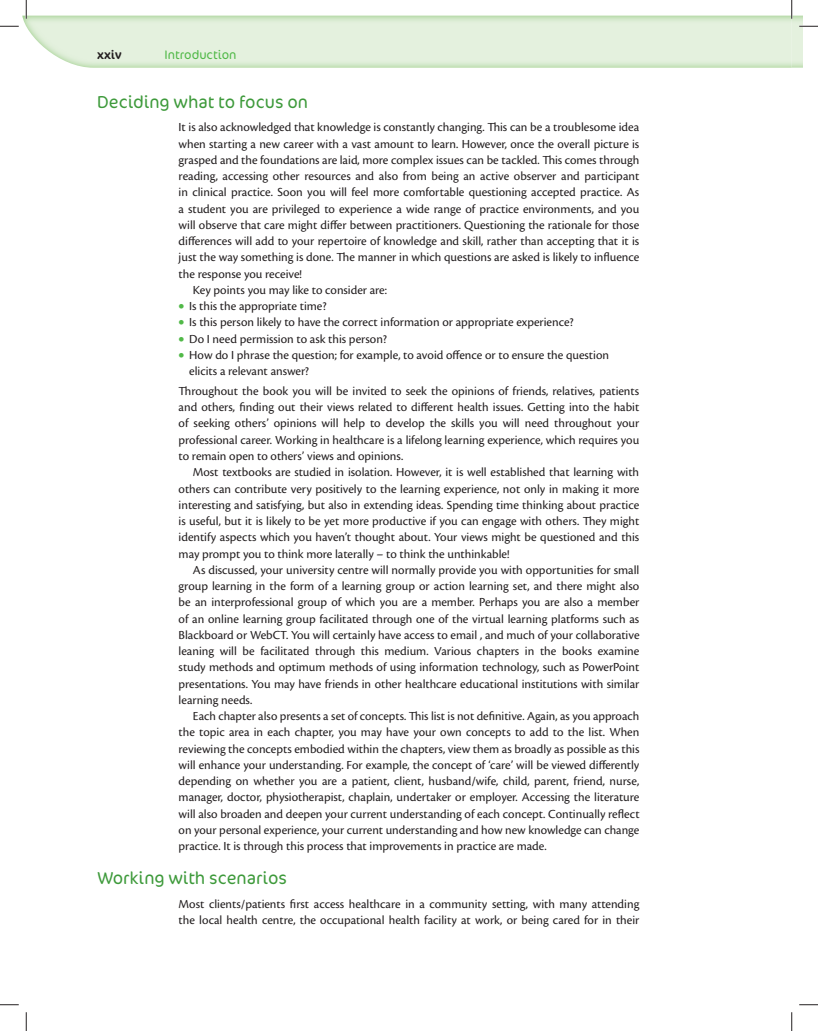
<style>
.page{position:relative;width:818px;height:1031px;background:#fff}
.page>*{position:absolute;margin:0;border:0;box-sizing:border-box;transform-origin:0 0}
.t1{font:300 17.5px "Cocon OT";color:#3e9a3b}
.t2{font:12.75px/16.2px "Cronos Pro";color:#231f20;text-align:justify}
.t3{font:300 12.5px "Cocon OT";color:#51b948}
.t4{font:12.5px "Cocon OT";color:#231f20}
.s1{color:#51b948}
</style>
<div class="page">
<svg style="left:0;top:25px;width:19px;height:2px"></svg>
<svg style="left:799px;top:25px;width:19px;height:2px"></svg>
<svg style="left:0;top:1004px;width:19px;height:1px"></svg>
<svg style="left:799px;top:1004px;width:19px;height:1px"></svg>
<svg style="left:25px;top:0;width:2px;height:19px"></svg>
<svg style="left:25px;top:1012px;width:2px;height:18px"></svg>
<svg style="left:791px;top:0;width:1px;height:19px"></svg>
<svg style="left:791px;top:1012px;width:1px;height:18px"></svg>
<p class="t4" style="left:97px;top:50px;width:26px">xxiv</p>
<p class="t3" style="left:164px;top:50px;width:74px">Introduction</p>
<h1 class="t1" style="left:97px;top:95px;width:212px">Deciding what to focus on</h1>
<p class="t2" style="left:179px;top:120px;width:462px">It is also acknowledged that knowledge is constantly changing. This can be a troublesome idea</p>
<p class="t2" style="left:179px;top:136px;width:462px">when starting a new career with a vast amount to learn. However, once the overall picture is</p>
<p class="t2" style="left:179px;top:153px;width:462px">grasped and the foundations are laid, more complex issues can be tackled. This comes through</p>
<p class="t2" style="left:179px;top:169px;width:462px">reading, accessing other resources and also from being an active observer and participant</p>
<p class="t2" style="left:179px;top:185px;width:462px">in clinical practice. Soon you will feel more comfortable questioning accepted practice. As</p>
<p class="t2" style="left:179px;top:201px;width:462px">a student you are privileged to experience a wide range of practice environments, and you</p>
<p class="t2" style="left:179px;top:218px;width:462px">will observe that care might differ between practitioners. Questioning the rationale for those</p>
<p class="t2" style="left:179px;top:234px;width:462px">differences will add to your repertoire of knowledge and skill, rather than accepting that it is</p>
<p class="t2" style="left:179px;top:250px;width:462px">just the way something is done. The manner in which questions are asked is likely to influence</p>
<p class="t2" style="left:179px;top:266px;width:125px">the response you receive!</p>
<p class="t2" style="left:193px;top:283px;width:196px">Key points you may like to consider are:</p>
<p class="t2" style="left:179px;top:299px;width:149px"><span class="s1">•</span> Is this the appropriate time?</p>
<p class="t2" style="left:179px;top:315px;width:397px"><span class="s1">•</span> Is this person likely to have the correct information or appropriate experience?</p>
<p class="t2" style="left:179px;top:331px;width:210px"><span class="s1">•</span> Do I need permission to ask this person?</p>
<p class="t2" style="left:189px;top:348px;width:421px;text-indent:-11px"><span class="s1">•</span> How do I phrase the question; for example, to avoid offence or to ensure the question elicits a relevant answer?</p>
<p class="t2" style="left:179px;top:384px;width:462px">Throughout the book you will be invited to seek the opinions of friends, relatives, patients and others, finding out their views related to different health issues. Getting into the habit of seeking others’ opinions will help to develop the skills you will need throughout your professional career. Working in healthcare is a lifelong learning experience, which requires you to remain open to others’ views and opinions.</p>
<p class="t2" style="left:179px;top:465px;width:462px;text-indent:14px">Most textbooks are studied in isolation. However, it is well established that learning with others can contribute very positively to the learning experience, not only in making it more interesting and satisfying, but also in extending ideas. Spending time thinking about practice is useful, but it is likely to be yet more productive if you can engage with others. They might identify aspects which you haven’t thought about. Your views might be questioned and this may prompt you to think more laterally – to think the unthinkable!</p>
<p class="t2" style="left:179px;top:562px;width:462px;text-indent:14px">As discussed, your university centre will normally provide you with opportunities for small group learning in the form of a learning group or action learning set, and there might also be an interprofessional group of which you are a member. Perhaps you are also a member of an online learning group facilitated through one of the virtual learning platforms such as Blackboard or WebCT. You will certainly have access to email , and much of your collaborative leaning will be facilitated through this medium. Various chapters in the books examine study methods and optimum methods of using information technology, such as PowerPoint presentations. You may have friends in other healthcare educational institutions with similar learning needs.</p>
<p class="t2" style="left:179px;top:709px;width:462px;text-indent:14px">Each chapter also presents a set of concepts. This list is not definitive. Again, as you approach the topic area in each chapter, you may have your own concepts to add to the list. When reviewing the concepts embodied within the chapters, view them as broadly as possible as this will enhance your understanding. For example, the concept of ‘care’ will be viewed differently depending on whether you are a patient, client, husband/wife, child, parent, friend, nurse, manager, doctor, physiotherapist, chaplain, undertaker or employer. Accessing the literature will also broaden and deepen your current understanding of each concept. Continually reflect on your personal experience, your current understanding and how new knowledge can change practice. It is through this process that improvements in practice are made.</p>
<h1 class="t1" style="left:97px;top:871px;width:191px">Working with scenarios</h1>
<p class="t2" style="left:179px;top:896px;width:462px">Most clients/patients first access healthcare in a community setting, with many attending the local health centre, the occupational health facility at work, or being cared for in their</p>
</div>
